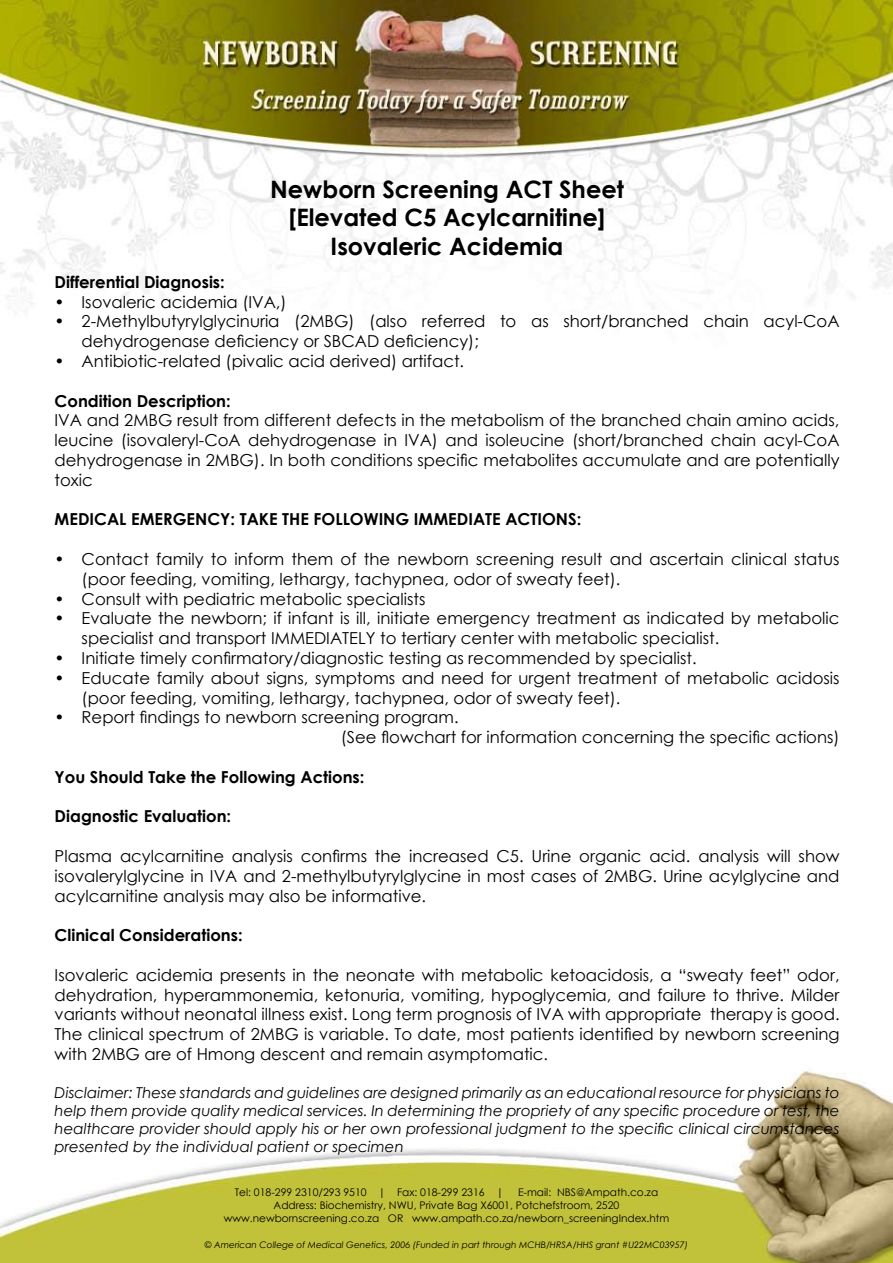
<style>
.page{position:relative;width:893px;height:1263px;background:#fff}
.page>*{position:absolute;margin:0;border:0;box-sizing:border-box;transform-origin:0 0}
.t1{font:700 24px/28.8px "Century Gothic";color:#000;text-align:center}
.t2{font:16.5px/19.8px "Century Gothic";color:#000}
.t3{font:700 16.5px "Century Gothic";color:#000}
.t4{font:italic 15px/18px "Century Gothic";color:#000;text-align:justify}
.t5{font:10.5px "Century Gothic";color:#000}
.t6{font:italic 9px "Century Gothic";color:#000}
.s1{font-weight:700}
</style>
<div class="page">
<img style="left:0;top:0;width:893px;height:1263px">
<p class="t1" style="left:270px;top:173px;width:355px">Newborn Screening ACT Sheet [Elevated C5 Acylcarnitine]<br>Isovaleric Acidemia</p>
<p class="t3" style="left:55px;top:269px;width:172px">Differential Diagnosis:</p>
<p class="t2" style="left:55px;top:291px;width:234px">• Isovaleric acidemia (IVA,)</p>
<p class="t2" style="left:82px;top:311px;width:759px;text-indent:-27px">• 2-Methylbutyrylglycinuria (2MBG) (also referred to as short/branched chain acyl-CoA dehydrogenase deficiency or SBCAD deficiency);</p>
<p class="t2" style="left:55px;top:351px;width:411px">• Antibiotic-related (pivalic acid derived) artifact.</p>
<p class="t2" style="left:55px;top:390px;width:786px"><span class="s1">Condition Description:<br></span>IVA and 2MBG result from different defects in the metabolism of the branched chain amino acids, leucine (isovaleryl-CoA dehydrogenase in IVA) and isoleucine (short/branched chain acyl-CoA dehydrogenase in 2MBG). In both conditions specific metabolites accumulate and are potentially toxic</p>
<p class="t3" style="left:55px;top:507px;width:528px">MEDICAL EMERGENCY: TAKE THE FOLLOWING IMMEDIATE ACTIONS:</p>
<p class="t2" style="left:82px;top:549px;width:759px;text-indent:-27px">• Contact family to inform them of the newborn screening result and ascertain clinical status (poor feeding, vomiting, lethargy, tachypnea, odor of sweaty feet).</p>
<p class="t2" style="left:55px;top:588px;width:372px">• Consult with pediatric metabolic specialists</p>
<p class="t2" style="left:82px;top:608px;width:759px;text-indent:-27px">• Evaluate the newborn; if infant is ill, initiate emergency treatment as indicated by metabolic specialist and transport IMMEDIATELY to tertiary center with metabolic specialist.</p>
<p class="t2" style="left:55px;top:648px;width:643px">• Initiate timely confirmatory/diagnostic testing as recommended by specialist.</p>
<p class="t2" style="left:82px;top:668px;width:759px;text-indent:-27px">• Educate family about signs, symptoms and need for urgent treatment of metabolic acidosis (poor feeding, vomiting, lethargy, tachypnea, odor of sweaty feet).</p>
<p class="t2" style="left:341px;top:707px;width:500px;text-indent:-286px">• Report findings to newborn screening program.<br>(See flowchart for information concerning the specific actions)</p>
<p class="t3" style="left:55px;top:764px;width:311px">You Should Take the Following Actions:</p>
<p class="t3" style="left:55px;top:804px;width:178px">Diagnostic Evaluation:</p>
<p class="t2" style="left:55px;top:846px;width:786px;text-align:justify">Plasma acylcarnitine analysis confirms the increased C5. Urine organic acid. analysis will show isovalerylglycine in IVA and 2-methylbutyrylglycine in most cases of 2MBG. Urine acylglycine and acylcarnitine analysis may also be informative.</p>
<p class="t3" style="left:55px;top:923px;width:190px">Clinical Considerations:</p>
<p class="t2" style="left:55px;top:965px;width:786px;text-align:justify">Isovaleric acidemia presents in the neonate with metabolic ketoacidosis, a “sweaty feet” odor, dehydration, hyperammonemia, ketonuria, vomiting, hypoglycemia, and failure to thrive. Milder variants without neonatal illness exist. Long term prognosis of IVA with appropriate therapy is good.<br>The clinical spectrum of 2MBG is variable. To date, most patients identified by newborn screening with 2MBG are of Hmong descent and remain asymptomatic.</p>
<p class="t4" style="left:55px;top:1083px;width:786px">Disclaimer: These standards and guidelines are designed primarily as an educational resource for physicians to help them provide quality medical services. In determining the propriety of any specific procedure or test, the healthcare provider should apply his or her own professional judgment to the specific clinical circumstances presented by the individual patient or specimen</p>
<p class="t5" style="left:235px;top:1185px;width:270px">Tel: 018-299 2310/293 9510 | Fax: 018-299 2316 |</p>
<p class="t5" style="left:518px;top:1185px;width:142px">E-mail: NBS@Ampath.co.za</p>
<p class="t5" style="left:274px;top:1198px;width:347px">Address: Biochemistry, NWU, Private Bag X6001, Potchefstroom, 2520</p>
<p class="t5" style="left:224px;top:1210px;width:447px">www.newbornscreening.co.za OR www.ampath.co.za/newborn_screeningIndex.htm</p>
<p class="t6" style="left:205px;top:1239px;width:485px">© American College of Medical Genetics, 2006 (Funded in part through MCHB/HRSA/HHS grant #U22MC03957)</p>
</div>
